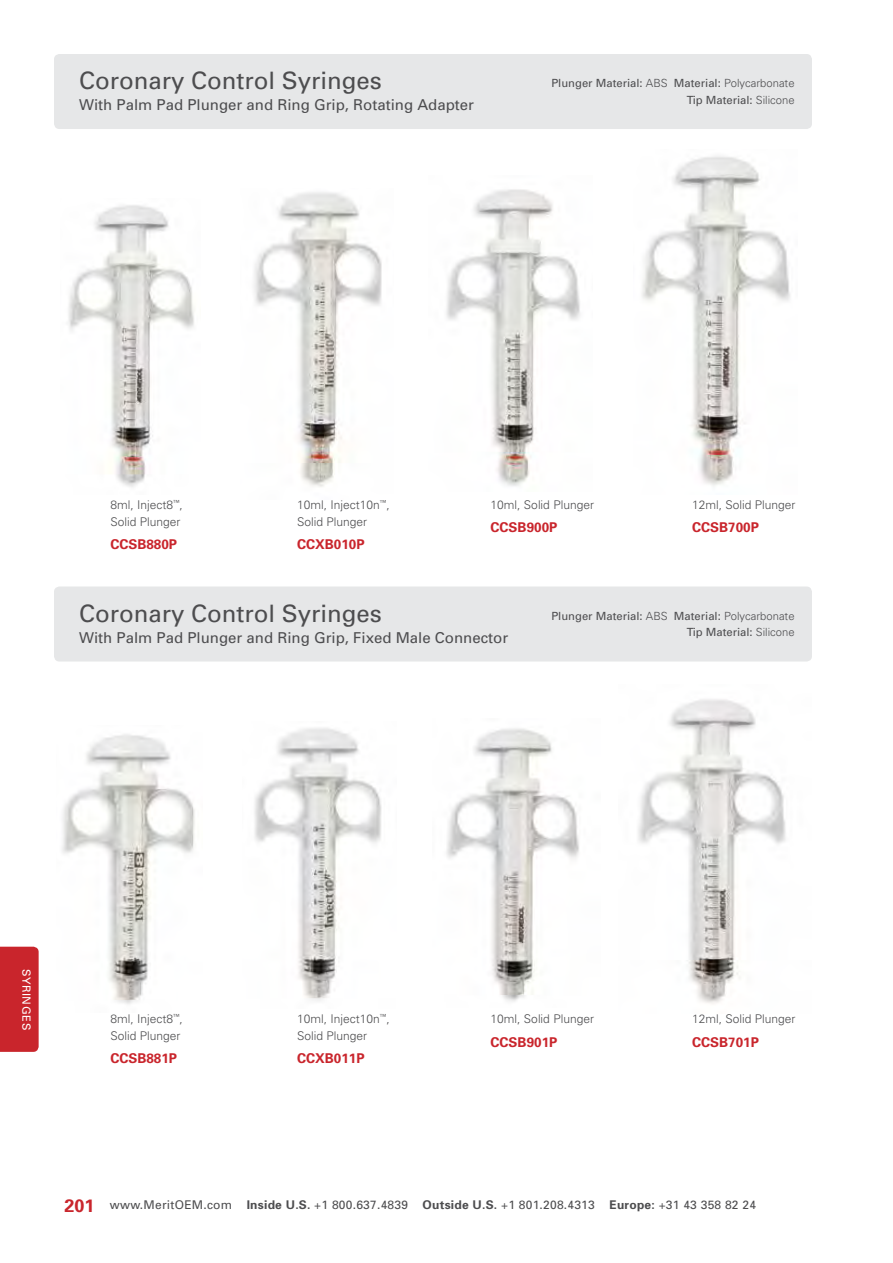
<style>
.page{position:relative;width:893px;height:1263px;background:#fff}
.page>*{position:absolute;margin:0;border:0;box-sizing:border-box;transform-origin:0 0}
.t1{font:24px "Univers";color:#4d4d4f}
.t2{font:15px "Univers";color:#4d4d4f}
.t3{font:700 13.5px "Univers";color:#c9252c}
.t4{font:300 12px/16.5px "Univers";color:#4d4d4f}
.t5{font:12px "Univers";letter-spacing:.02em;color:#4d4d4f}
.t6{font:11.25px/16.5px "Univers";color:#4d4d4f;text-align:right}
.t7{font:11.25px "Univers";letter-spacing:.05em;color:#fff}
.s1{font-weight:300}
.s2{font-weight:700;font-size:18px;color:#c9252c}
.s3{font-weight:700}
</style>
<div class="page">
<div style="left:0;top:947px;width:39px;height:105px;background:#c9252c"></div>
<img style="left:254px;top:728px;width:128px;height:273px">
<img style="left:62px;top:734px;width:133px;height:270px">
<div style="left:54px;top:54px;width:758px;height:75px;background:#e6e7e8;border-radius:5px"></div>
<div style="left:54px;top:586px;width:758px;height:75px;background:#e6e7e8;border-radius:5px"></div>
<img style="left:254px;top:192px;width:128px;height:295px">
<img style="left:446px;top:189px;width:134px;height:297px">
<img style="left:642px;top:156px;width:148px;height:330px">
<img style="left:68px;top:205px;width:126px;height:282px">
<img style="left:446px;top:728px;width:133px;height:274px">
<img style="left:638px;top:699px;width:148px;height:305px">
<h1 class="t1" style="left:79px;top:66px;width:304px">Coronary Control Syringes</h1>
<p class="t2" style="left:79px;top:95px;width:397px">With Palm Pad Plunger and Ring Grip, Rotating Adapter</p>
<p class="t6" style="left:551px;top:75px;width:245px">Plunger Material: <span class="s1">ABS</span> Material: <span class="s1">Polycarbonate<br></span>Tip Material: <span class="s1">Silicone</span></p>
<p class="t4" style="left:110px;top:496px;width:74px">8ml, Inject8<sup>™</sup>,<br>Solid Plunger</p>
<p class="t3" style="left:110px;top:535px;width:68px">CCSB880P</p>
<p class="t4" style="left:297px;top:496px;width:94px">10ml, Inject10n<sup>™</sup>,<br>Solid Plunger</p>
<p class="t3" style="left:297px;top:535px;width:69px">CCXB010P</p>
<p class="t4" style="left:491px;top:496px;width:105px">10ml, Solid Plunger</p>
<p class="t3" style="left:491px;top:519px;width:68px">CCSB900P</p>
<p class="t4" style="left:692px;top:496px;width:105px">12ml, Solid Plunger</p>
<p class="t3" style="left:692px;top:519px;width:68px">CCSB700P</p>
<h1 class="t1" style="left:79px;top:598px;width:304px">Coronary Control Syringes</h1>
<p class="t2" style="left:79px;top:628px;width:431px">With Palm Pad Plunger and Ring Grip, Fixed Male Connector</p>
<p class="t6" style="left:551px;top:607px;width:245px">Plunger Material: <span class="s1">ABS</span> Material: <span class="s1">Polycarbonate<br></span>Tip Material: <span class="s1">Silicone</span></p>
<p class="t7" style="left:33px;top:968px;width:63px;rotate:90deg">SYRINGES</p>
<p class="t4" style="left:110px;top:1010px;width:74px">8ml, Inject8<sup>™</sup>,<br>Solid Plunger</p>
<p class="t3" style="left:110px;top:1050px;width:68px">CCSB881P</p>
<p class="t4" style="left:297px;top:1010px;width:94px">10ml, Inject10n<sup>™</sup>,<br>Solid Plunger</p>
<p class="t3" style="left:297px;top:1050px;width:69px">CCXB011P</p>
<p class="t4" style="left:491px;top:1010px;width:105px">10ml, Solid Plunger</p>
<p class="t3" style="left:491px;top:1033px;width:68px">CCSB901P</p>
<p class="t4" style="left:692px;top:1010px;width:105px">12ml, Solid Plunger</p>
<p class="t3" style="left:692px;top:1033px;width:68px">CCSB701P</p>
<p class="t5" style="left:64px;top:1197px;width:693px"><span class="s2">201</span> www.MeritOEM.com <span class="s3">Inside U.S.</span> +1 800.637.4839 <span class="s3">Outside U.S.</span> +1 801.208.4313 <span class="s3">Europe:</span> +31 43 358 82 24</p>
</div>
